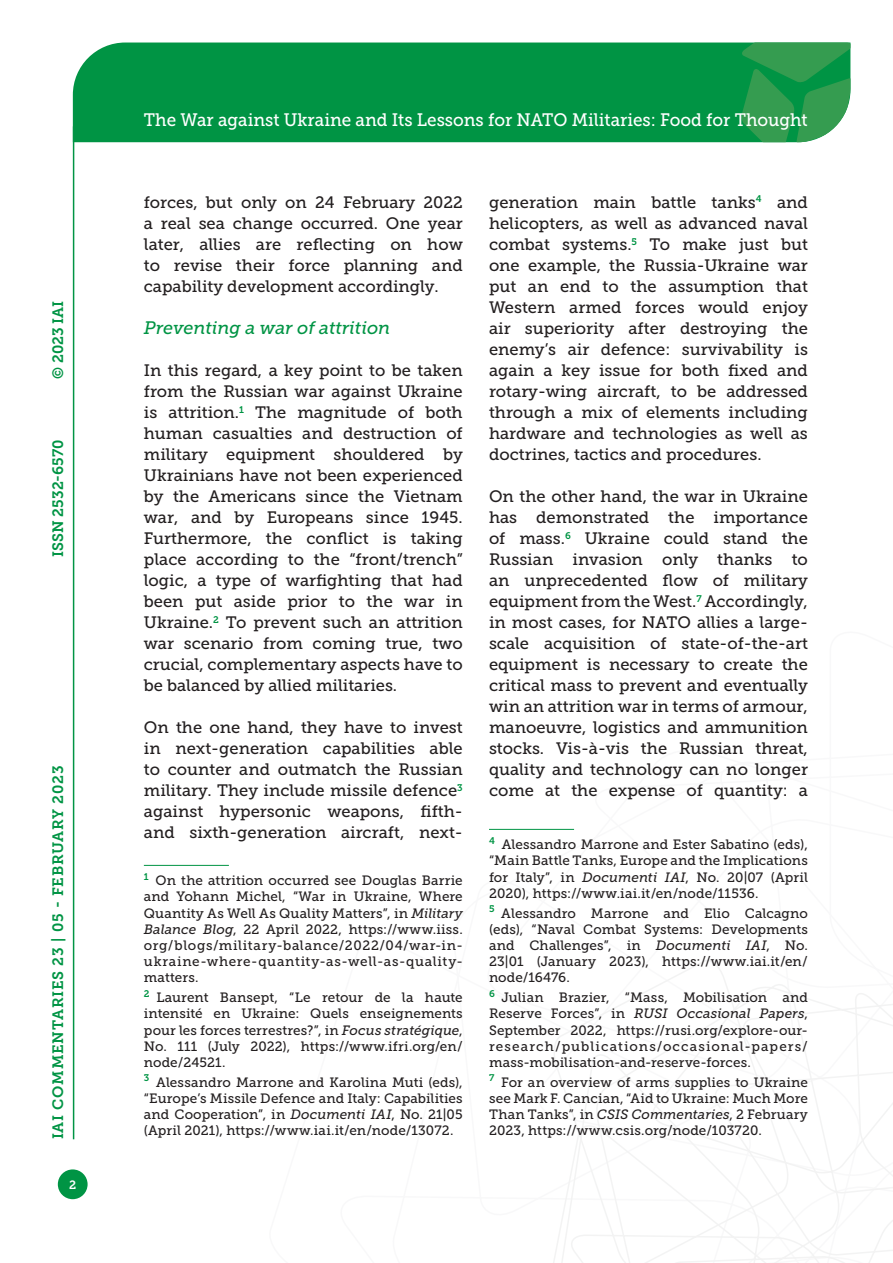
<style>
.page{position:relative;width:893px;height:1263px;background:#fff}
.page>*{position:absolute;margin:0;border:0;box-sizing:border-box;transform-origin:0 0}
.t1{font:18px "Museo Slab 500";color:#fff;scale:.95 1}
.Titolo_paragrafo_2{font:italic 18px "Museo Slab 500";color:#009444}
.Testo{font:16.5px/21px "Museo Slab 500";color:#231f20;text-align:justify}
.t2{font:15px "Museo Slab 700";letter-spacing:.05em;color:#009444}
.t3{font:15px "Museo Slab 700";color:#009444}
.Nota{font:13.5px/16.2px "Museo Slab 500";letter-spacing:.01em;color:#231f20;text-align:justify}
.t4{font:12px "Museo Slab 700";color:#fff}
.s1{font-style:italic}
</style>
<div class="page">
<svg style="left:553px;top:960px;width:340px;height:303px"></svg>
<div style="left:73px;top:43px;width:668px;height:99px;background:#009444"></div>
<svg style="left:741px;top:43px;width:109px;height:99px"></svg>
<div style="left:58px;top:1169px;width:30px;height:30px;background:#009444;border-radius:50%"></div>
<hr style="left:73px;top:126px;width:1px;height:1013px;background:#009444">
<hr style="left:144px;top:865px;width:85px;height:1px;background:#009444">
<hr style="left:489px;top:829px;width:85px;height:1px;background:#009444">
<p class="t2" style="left:50px;top:379px;width:80px;rotate:-90deg">© 2023 IAI</p>
<p class="t3" style="left:50px;top:557px;width:119px;rotate:-90deg">ISSN 2532-6570</p>
<p class="t2" style="left:50px;top:1139px;width:375px;rotate:-90deg">IAI COMMENTARIES 23 | 05 - FEBRUARY 2023</p>
<p class="t4" style="left:69px;top:1178px;width:9px">2</p>
<p class="t1" style="left:144px;top:110px;width:700px">The War against Ukraine and Its Lessons for NATO Militaries: Food for Thought</p>
<p class="Testo" style="left:144px;top:192px;width:320px">forces, but only on 24 February 2022 a real sea change occurred. One year later, allies are reflecting on how to revise their force planning and capability development accordingly.</p>
<p class="Titolo_paragrafo_2" style="left:144px;top:318px;width:248px">Preventing a war of attrition</p>
<p class="Testo" style="left:144px;top:360px;width:320px">In this regard, a key point to be taken from the Russian war against Ukraine is attrition.<sup>1</sup> The magnitude of both human casualties and destruction of military equipment shouldered by Ukrainians have not been experienced by the Americans since the Vietnam war, and by Europeans since 1945.<br>Furthermore, the conflict is taking place according to the “front/trench” logic, a type of warfighting that had been put aside prior to the war in Ukraine.<sup>2</sup> To prevent such an attrition war scenario from coming true, two crucial, complementary aspects have to be balanced by allied militaries.</p>
<p class="Testo" style="left:144px;top:717px;width:320px">On the one hand, they have to invest in next-generation capabilities able to counter and outmatch the Russian military. They include missile defence<sup>3 </sup>against hypersonic weapons, fifth&shy;and sixth-generation aircraft, next-</p>
<p class="Nota" style="left:144px;top:872px;width:320px"><sup>1</sup> On the attrition occurred see Douglas Barrie and Yohann Michel, “War in Ukraine, Where Quantity As Well As Quality Matters”, in <span class="s1">Military Balance Blog</span>, 22 April 2022, https://www.iiss. org/blogs/military-balance/2022/04/war-in&shy;ukraine-where-quantity-as-well-as-quality&shy;matters.</p>
<p class="Nota" style="left:144px;top:989px;width:320px"><sup>2</sup> Laurent Bansept, “Le retour de la haute intensité en Ukraine: Quels enseignements pour les forces terrestres?”, in <span class="s1">Focus stratégique</span>, No. 111 (July 2022), https://www.ifri.org/en/ node/24521.</p>
<p class="Nota" style="left:144px;top:1074px;width:320px"><sup>3</sup> Alessandro Marrone and Karolina Muti (eds), “Europe’s Missile Defence and Italy: Capabilities and Cooperation”, in <span class="s1">Documenti IAI</span>, No. 21|05 (April 2021), https://www.iai.it/en/node/13072.</p>
<p class="Testo" style="left:489px;top:192px;width:320px">generation main battle tanks<sup>4</sup> and helicopters, as well as advanced naval combat systems.<sup>5</sup> To make just but one example, the Russia-Ukraine war put an end to the assumption that Western armed forces would enjoy air superiority after destroying the enemy’s air defence: survivability is again a key issue for both fixed and rotary-wing aircraft, to be addressed through a mix of elements including hardware and technologies as well as doctrines, tactics and procedures.</p>
<p class="Testo" style="left:489px;top:486px;width:320px">On the other hand, the war in Ukraine has demonstrated the importance of mass.<sup>6</sup> Ukraine could stand the Russian invasion only thanks to an unprecedented flow of military equipment from the West.<sup>7</sup> Accordingly, in most cases, for NATO allies a large&shy;scale acquisition of state-of-the-art equipment is necessary to create the critical mass to prevent and eventually win an attrition war in terms of armour, manoeuvre, logistics and ammunition stocks. Vis-à-vis the Russian threat, quality and technology can no longer come at the expense of quantity: a</p>
<p class="Nota" style="left:489px;top:836px;width:320px"><sup>4</sup> Alessandro Marrone and Ester Sabatino (eds), “Main Battle Tanks, Europe and the Implications for Italy”, in <span class="s1">Documenti IAI</span>, No. 20|07 (April 2020), https://www.iai.it/en/node/11536.</p>
<p class="Nota" style="left:489px;top:905px;width:320px"><sup>5</sup> Alessandro Marrone and Elio Calcagno (eds), “Naval Combat Systems: Developments and Challenges”, in <span class="s1">Documenti IAI</span>, No.<br>23|01 (January 2023), https://www.iai.it/en/ node/16476.</p>
<p class="Nota" style="left:489px;top:989px;width:320px"><sup>6</sup> Julian Brazier, “Mass, Mobilisation and Reserve Forces”, in <span class="s1">RUSI Occasional Papers</span>, September 2022, https://rusi.org/explore-our&shy;research/publications/occasional-papers/ mass-mobilisation-and-reserve-forces.</p>
<p class="Nota" style="left:489px;top:1074px;width:320px"><sup>7</sup> For an overview of arms supplies to Ukraine see Mark F. Cancian, “Aid to Ukraine: Much More Than Tanks”, in <span class="s1">CSIS Commentaries</span>, 2 February 2023, https://www.csis.org/node/103720.</p>
</div>
